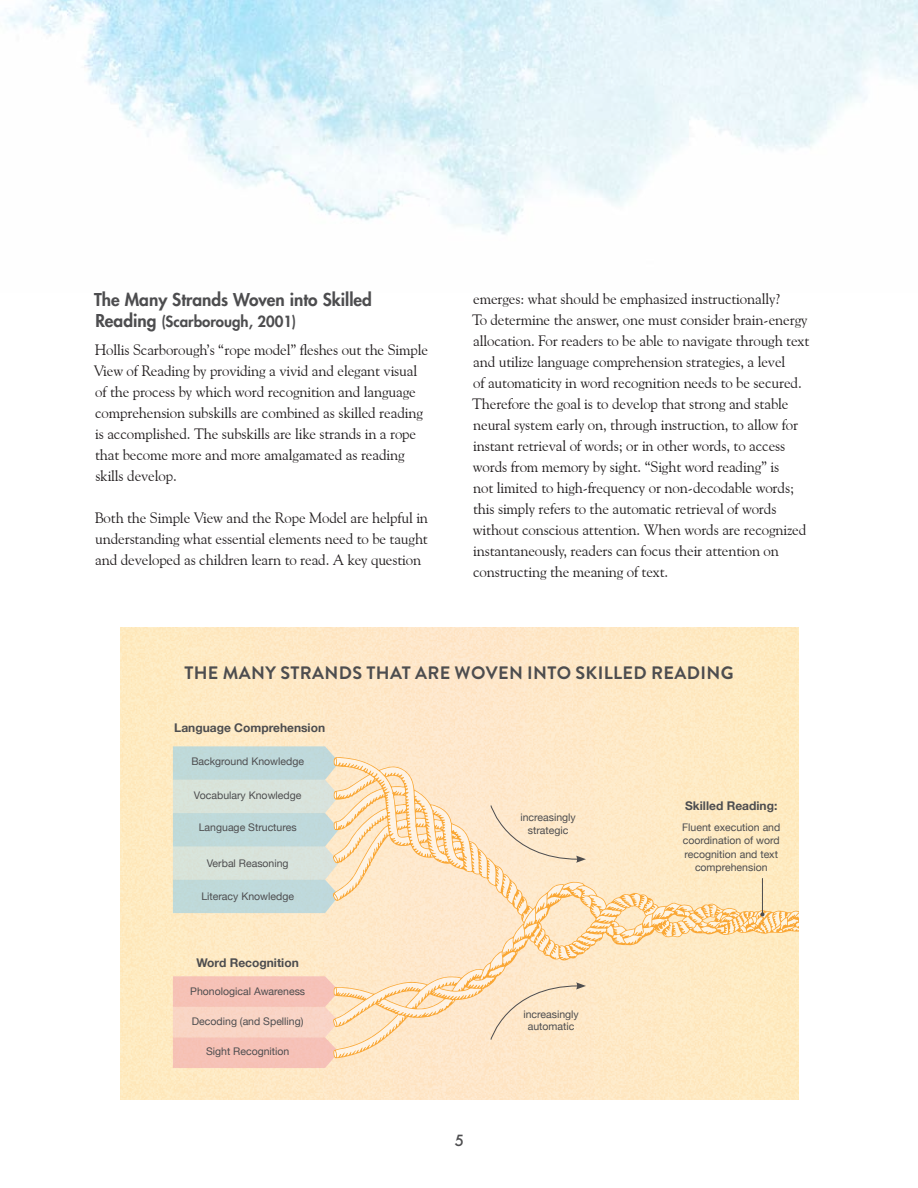
<style>
.page{position:relative;width:918px;height:1188px;background:#fff}
.page>*{position:absolute;margin:0;border:0;box-sizing:border-box;transform-origin:0 0}
.t1{font:700 18px "Brandon Grotesque";letter-spacing:.02em;color:#4d4d4f}
.t2{font:800 17.25px "Futura Std";color:#4d4d4f}
.t3{font:15px/21px "Goudy Old Style BT";letter-spacing:-.01em;color:#231f20}
.t4{font:800 15px "Futura Std";color:#4d4d4f}
.t5{font:500 15px "Futura";color:#4d4d4f}
.t6{font:700 12px "Helvetica Neue";color:#4d4d4f}
.t7{font:10.5px/13.5px "Helvetica Neue";color:#4d4d4f;text-align:center}
.s1{font-size:17.25px}
</style>
<div class="page">
<div style="left:120px;top:627px;width:679px;height:475px;background:#fee9c5"></div>
<img style="left:5px;top:0;width:913px;height:235px">
<svg style="left:173px;top:746px;width:166px;height:167px;background:#c9ddd9"></svg>
<svg style="left:173px;top:976px;width:165px;height:92px;background:#f7c8bb"></svg>
<svg style="left:333px;top:757px;width:465px;height:301px"></svg>
<hr style="left:762px;top:878px;width:1px;height:36px;background:#4d4d4f">
<svg style="left:760px;top:912px;width:4px;height:4px"></svg>
<p class="t2" style="left:94px;top:289px;width:279px">The Many Strands Woven into Skilled</p>
<p class="t4" style="left:95px;top:312px;width:202px"><span class="s1">Reading</span> (Scarborough, 2001)</p>
<p class="t3" style="left:94px;top:339px;width:336px">Hollis Scarborough’s “rope model” fleshes out the Simple View of Reading by providing a vivid and elegant visual of the process by which word recognition and language comprehension subskills are combined as skilled reading is accomplished. The subskills are like strands in a rope that become more and more amalgamated as reading skills develop.</p>
<p class="t3" style="left:95px;top:507px;width:335px;text-align:justify">Both the Simple View and the Rope Model are helpful in understanding what essential elements need to be taught and developed as children learn to read. A key question</p>
<p class="t3" style="left:472px;top:288px;width:339px">emerges: what should be emphasized instructionally?<br>To determine the answer, one must consider brain-energy allocation. For readers to be able to navigate through text and utilize language comprehension strategies, a level<br>of automaticity in word recognition needs to be secured.<br>Therefore the goal is to develop that strong and stable neural system early on, through instruction, to allow for instant retrieval of words; or in other words, to access words from memory by sight. “Sight word reading” is<br>not limited to high-frequency or non-decodable words; this simply refers to the automatic retrieval of words without conscious attention. When words are recognized instantaneously, readers can focus their attention on constructing the meaning of text.</p>
<p class="t1" style="left:184px;top:660px;width:551px">THE MANY STRANDS THAT ARE WOVEN INTO SKILLED READING</p>
<p class="t6" style="left:174px;top:719px;width:152px">Language Comprehension</p>
<p class="t7" style="left:191px;top:755px;width:114px">Background Knowledge</p>
<p class="t7" style="left:194px;top:789px;width:109px">Vocabulary Knowledge</p>
<p class="t7" style="left:199px;top:821px;width:99px">Language Structures</p>
<p class="t7" style="left:207px;top:857px;width:83px">Verbal Reasoning</p>
<p class="t7" style="left:201px;top:890px;width:94px">Literacy Knowledge</p>
<p class="t6" style="left:197px;top:953px;width:104px">Word Recognition</p>
<p class="t7" style="left:190px;top:985px;width:116px">Phonological Awareness</p>
<p class="t7" style="left:192px;top:1015px;width:113px">Decoding (and Spelling)</p>
<p class="t7" style="left:206px;top:1046px;width:85px">Sight Recognition</p>
<p class="t7" style="left:520px;top:812px;width:57px;line-height:12.6px">increasingly strategic</p>
<p class="t5" style="left:455px;top:1131px;width:11px">5</p>
<p class="t7" style="left:523px;top:1008px;width:57px;line-height:12.6px">increasingly automatic</p>
<p class="t6" style="left:685px;top:797px;width:94px">Skilled Reading:</p>
<p class="t7" style="left:682px;top:821px;width:100px">Fluent execution and coordination of word recognition and text comprehension</p>
</div>
